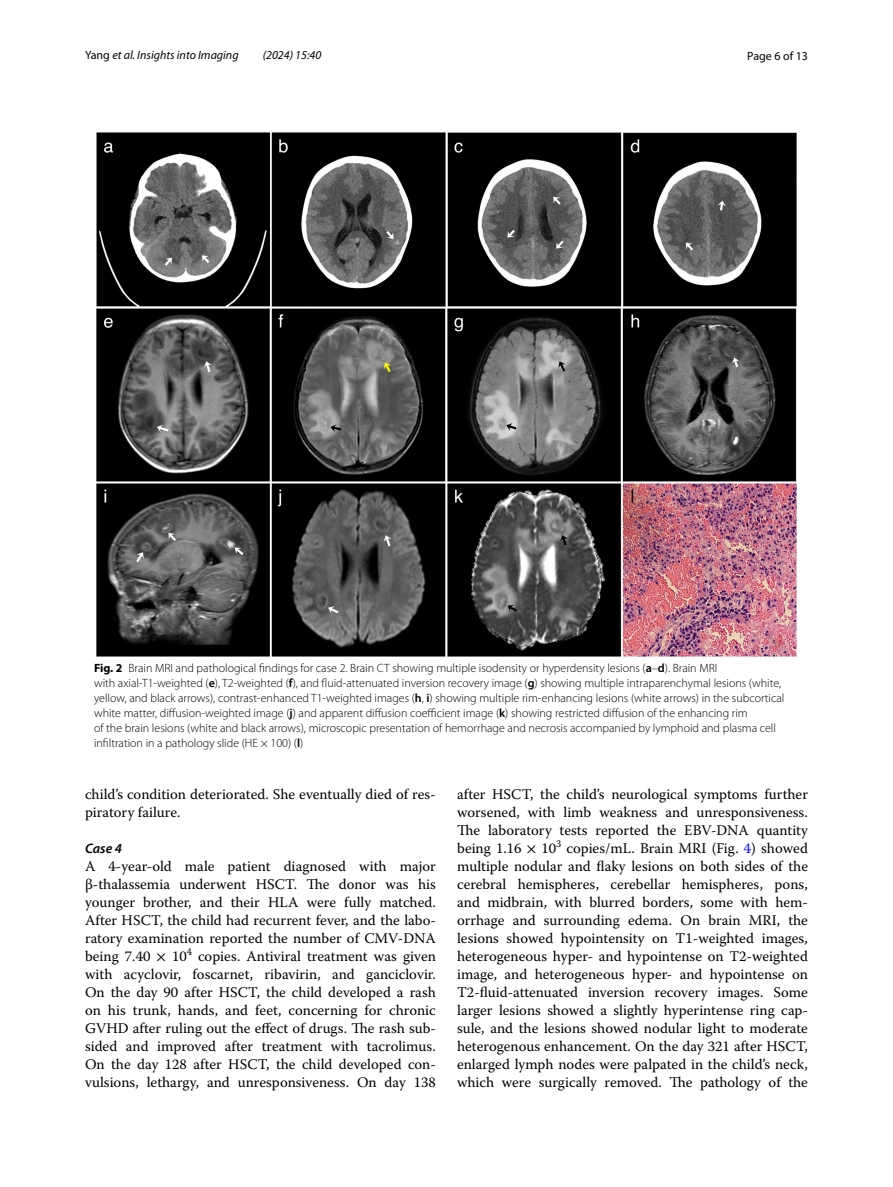
<style>
.page{position:relative;width:893px;height:1187px;background:#fff}
.page>*{position:absolute;margin:0;border:0;box-sizing:border-box;transform-origin:0 0}
.t1{font:14.7px/18px "Warnock Pro";color:#000;text-align:justify}
.t2{font:italic 600 13.8px "Myriad Pro";color:#000}
.t3{font:300 12px/15px "Myriad Pro";color:#000}
.t4{font:italic 12px "Myriad Pro";color:#000}
.t5{font:12px "Myriad Pro";color:#000}
.s1{font-style:normal}
.s2{font-weight:700}
.s3{font-weight:600}
.s4{font-family:"STIX"}
.s5{color:#00f}
</style>
<div class="page">
<img style="left:96px;top:133px;width:701px;height:523px">
<p class="t4" style="left:85px;top:48px;width:155px"><span class="s1">Yang</span> et al. Insights into Imaging</p>
<p class="t4" style="left:263px;top:48px;width:60px">(2024) 15:40</p>
<p class="t5" style="left:747px;top:48px;width:62px">Page 6 of 13</p>
<p class="t3" style="left:94px;top:660px;width:692px"><span class="s2">Fig. 2</span> Brain MRI and pathological findings for case 2. Brain CT showing multiple isodensity or hyperdensity lesions (<span class="s3">a</span>–<span class="s3">d</span>). Brain MRI<br>with axial-T1-weighted (<span class="s3">e</span>), T2-weighted (<span class="s3">f</span>), and fluid-attenuated inversion recovery image (<span class="s3">g</span>) showing multiple intraparenchymal lesions (white, yellow, and black arrows), contrast-enhanced T1-weighted images (<span class="s3">h</span>, <span class="s3">i</span>) showing multiple rim-enhancing lesions (white arrows) in the subcortical white matter, diffusion-weighted image (<span class="s3">j</span>) and apparent diffusion coefficient image (<span class="s3">k</span>) showing restricted diffusion of the enhancing rim<br>of the brain lesions (white and black arrows), microscopic presentation of hemorrhage and necrosis accompanied by lymphoid and plasma cell infiltration in a pathology slide (HE × 100) (<span class="s3">l</span>)</p>
<p class="t1" style="left:85px;top:785px;width:352px">child’s condition deteriorated. She eventually died of res&shy;piratory failure.</p>
<p class="t2" style="left:85px;top:839px;width:38px">Case 4</p>
<p class="t1" style="left:85px;top:857px;width:352px">A 4-year-old male patient diagnosed with major β-thalassemia underwent HSCT. The donor was his younger brother, and their HLA were fully matched.<br>After HSCT, the child had recurrent fever, and the labo&shy;ratory examination reported the number of CMV-DNA being 7.40 <span class="s4">×</span> 10<sup>4</sup> copies. Antiviral treatment was given with acyclovir, foscarnet, ribavirin, and ganciclovir.<br>On the day 90 after HSCT, the child developed a rash on his trunk, hands, and feet, concerning for chronic GVHD after ruling out the effect of drugs. The rash sub&shy;sided and improved after treatment with tacrolimus.<br>On the day 128 after HSCT, the child developed con&shy;vulsions, lethargy, and unresponsiveness. On day 138</p>
<p class="t1" style="left:457px;top:785px;width:352px">after HSCT, the child’s neurological symptoms further worsened, with limb weakness and unresponsiveness.<br>The laboratory tests reported the EBV-DNA quantity being 1.16 <span class="s4">×</span> 10<sup>3</sup> copies/mL. Brain MRI (Fig. <span class="s5">4</span>) showed multiple nodular and flaky lesions on both sides of the cerebral hemispheres, cerebellar hemispheres, pons, and midbrain, with blurred borders, some with hem&shy;orrhage and surrounding edema. On brain MRI, the lesions showed hypointensity on T1-weighted images, heterogeneous hyper- and hypointense on T2-weighted image, and heterogeneous hyper- and hypointense on T2-fluid-attenuated inversion recovery images. Some larger lesions showed a slightly hyperintense ring cap&shy;sule, and the lesions showed nodular light to moderate heterogenous enhancement. On the day 321 after HSCT, enlarged lymph nodes were palpated in the child’s neck, which were surgically removed. The pathology of the</p>
</div>
